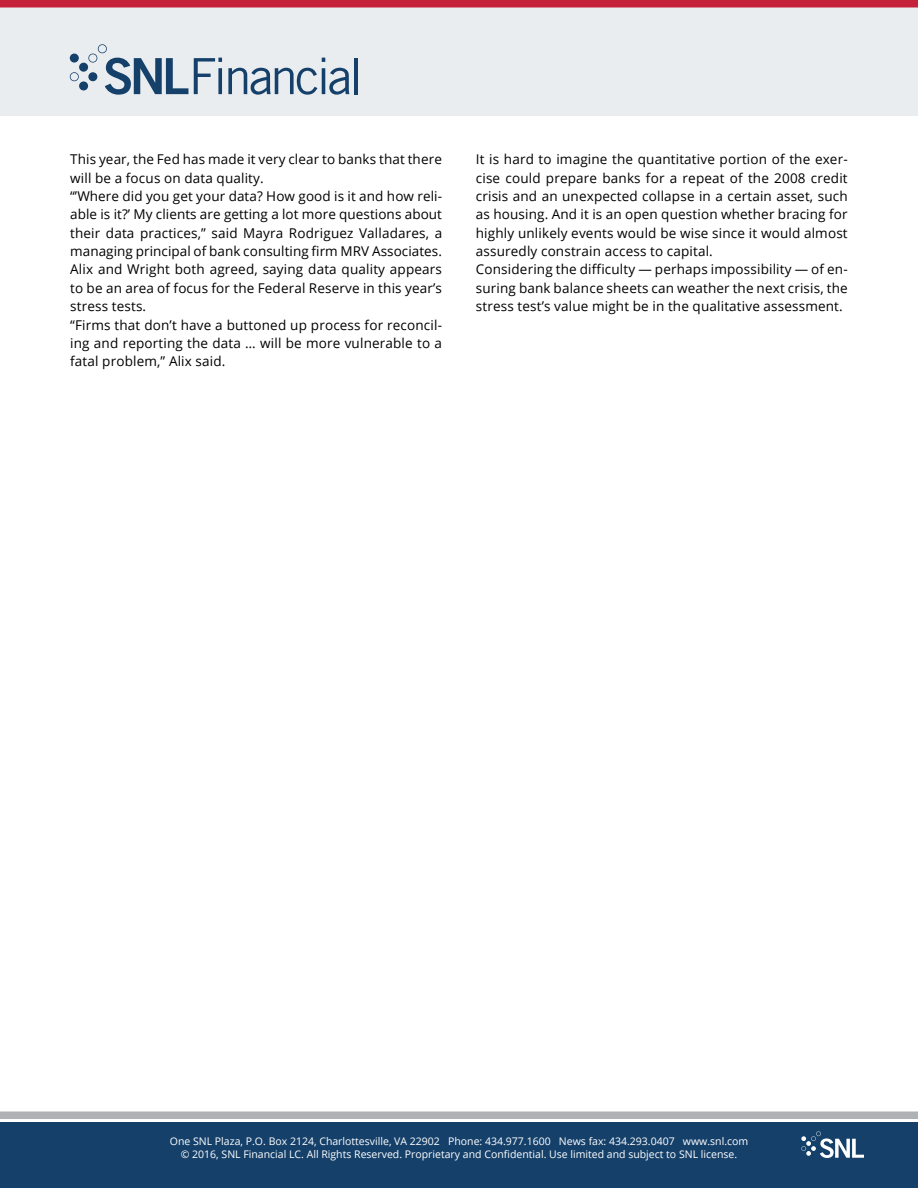
<style>
.page{position:relative;width:918px;height:1188px;background:#fff}
.page>*{position:absolute;margin:0;border:0;box-sizing:border-box;transform-origin:0 0}
.t1{font:33px "Myriad Pro";letter-spacing:.095em;color:#fff;scale:2 1}
.t2{font:13.5px/18.3px "Open Sans";letter-spacing:.01em;color:#000}
.t3{font:10.5px/12.6px "Open Sans";color:#fff;text-align:center}
</style>
<div class="page">
<div style="left:0;top:0;width:918px;height:116px;background:#eaedf0"></div>
<div style="left:0;top:0;width:918px;height:8px;background:#c5213a"></div>
<div style="left:79px;top:81px;width:9px;height:9px;background:#15406a;border-radius:50%"></div>
<div style="left:79px;top:63px;width:9px;height:9px;background:#15406a;border-radius:50%"></div>
<div style="left:70px;top:54px;width:9px;height:9px;background:#15406a;border-radius:50%"></div>
<svg style="left:70px;top:72px;width:9px;height:9px"></svg>
<svg style="left:88px;top:44px;width:100px;height:51px"></svg>
<svg style="left:194px;top:58px;width:28px;height:36px"></svg>
<svg style="left:218px;top:68px;width:4px;height:26px"></svg>
<svg style="left:228px;top:68px;width:89px;height:27px"></svg>
<svg style="left:322px;top:58px;width:3px;height:4px"></svg>
<hr style="left:322px;top:68px;width:3px;height:26px;background:#15406a">
<svg style="left:329px;top:68px;width:20px;height:27px"></svg>
<hr style="left:354px;top:58px;width:4px;height:36px;background:#15406a">
<div style="left:0;top:1112px;width:918px;height:7px;background:#aeb2b4"></div>
<div style="left:0;top:1122px;width:918px;height:66px;background:#15406a"></div>
<svg style="left:801px;top:1131px;width:63px;height:27px"></svg>
<p class="t2" style="left:70px;top:150px;width:374px">This year, the Fed has made it very clear to banks that there will be a focus on data quality.<br>“’Where did you get your data? How good is it and how reli&shy;able is it?’ My clients are getting a lot more questions about their data practices,” said Mayra Rodriguez Valladares, a managing principal of bank consulting firm MRV Associates.<br>Alix and Wright both agreed, saying data quality appears to be an area of focus for the Federal Reserve in this year’s stress tests.<br>“Firms that don’t have a buttoned up process for reconcil&shy;ing and reporting the data … will be more vulnerable to a fatal problem,” Alix said.</p>
<p class="t2" style="left:476px;top:150px;width:373px">It is hard to imagine the quantitative portion of the exer&shy;cise could prepare banks for a repeat of the 2008 credit crisis and an unexpected collapse in a certain asset, such as housing. And it is an open question whether bracing for highly unlikely events would be wise since it would almost assuredly constrain access to capital.<br>Considering the difficulty — perhaps impossibility — of en&shy;suring bank balance sheets can weather the next crisis, the stress test’s value might be in the qualitative assessment.</p>
<h1 class="t1" style="left:63px;top:1127px;width:328px">http://www.snl.com</h1>
<p class="t3" style="left:170px;top:1135px;width:580px">One SNL Plaza, P.O. Box 2124, Charlottesville, VA 22902 Phone: 434.977.1600 News fax: 434.293.0407 www.snl.com © 2016, SNL Financial LC. All Rights Reserved. Proprietary and Confidential. Use limited and subject to SNL license.</p>
</div>
